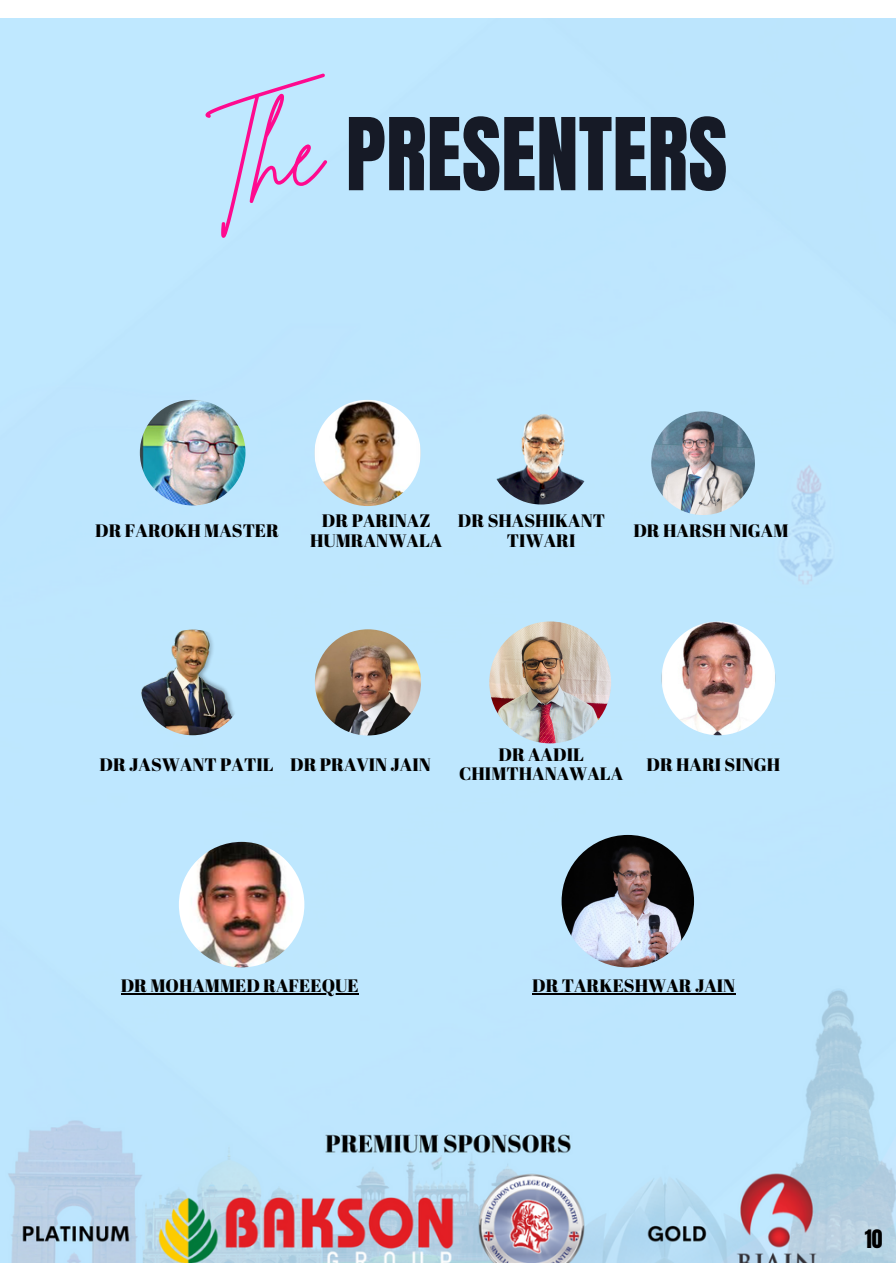
<style>
.page{position:relative;width:896px;height:1264px;background:#fff}
.page>*{position:absolute;margin:0;border:0;box-sizing:border-box;transform-origin:0 0}
.t1{font:91.8px "Brittany Signature";color:#ff0a8f}
.t2{font:85.2px "Anton";color:#161a26}
.t3{font:21.6px "Anton";color:#000}
.t4{font:18px/19px "Abril Fatface";color:#000;text-align:center}
</style>
<div class="page">
<img style="left:0;top:19px;width:896px;height:1243px">
<img style="left:489px;top:401px;width:104px;height:103px;border-radius:50%">
<img style="left:140px;top:400px;width:105px;height:105px;border-radius:50%">
<img style="left:314px;top:400px;width:107px;height:106px;border-radius:50%">
<img style="left:661px;top:621px;width:114px;height:114px;border-radius:50%">
<img style="left:651px;top:411px;width:104px;height:104px;border-radius:50%">
<img style="left:315px;top:629px;width:106px;height:106px;border-radius:50%">
<img style="left:179px;top:841px;width:125px;height:126px;border-radius:50%">
<img style="left:140px;top:629px;width:105px;height:106px;border-radius:50%">
<img style="left:489px;top:621px;width:122px;height:122px;border-radius:50%">
<hr style="left:121px;top:993px;width:238px;height:1px;background:#000">
<img style="left:561px;top:835px;width:133px;height:132px;border-radius:50%">
<hr style="left:532px;top:993px;width:203px;height:1px;background:#000">
<p class="t1" style="left:206px;top:94px;width:121px">Th e</p>
<p class="t2" style="left:346px;top:93px;width:383px">PRESENTERS</p>
<p class="t4" style="left:95px;top:520px;width:185px">DR FAROKH MASTER</p>
<p class="t4" style="left:322px;top:511px;width:110px">DR PARINAZ</p>
<p class="t4" style="left:310px;top:530px;width:134px">HUMRANWALA</p>
<p class="t4" style="left:458px;top:511px;width:149px">DR SHASHIKANT</p>
<p class="t4" style="left:507px;top:530px;width:70px">TIWARI</p>
<p class="t4" style="left:633px;top:520px;width:157px">DR HARSH NIGAM</p>
<p class="t4" style="left:459px;top:744px;width:166px">DR AADIL<br>CHIMTHANAWALA</p>
<p class="t4" style="left:100px;top:754px;width:175px">DR JASWANT PATIL</p>
<p class="t4" style="left:290px;top:754px;width:142px">DR PRAVIN JAIN</p>
<p class="t4" style="left:646px;top:754px;width:135px">DR HARI SINGH</p>
<p class="t4" style="left:121px;top:975px;width:239px">DR MOHAMMED RAFEEQUE</p>
<p class="t4" style="left:532px;top:975px;width:205px">DR TARKESHWAR JAIN</p>
<p class="t3" style="left:864px;top:1223px;width:19px">10</p>
</div>
